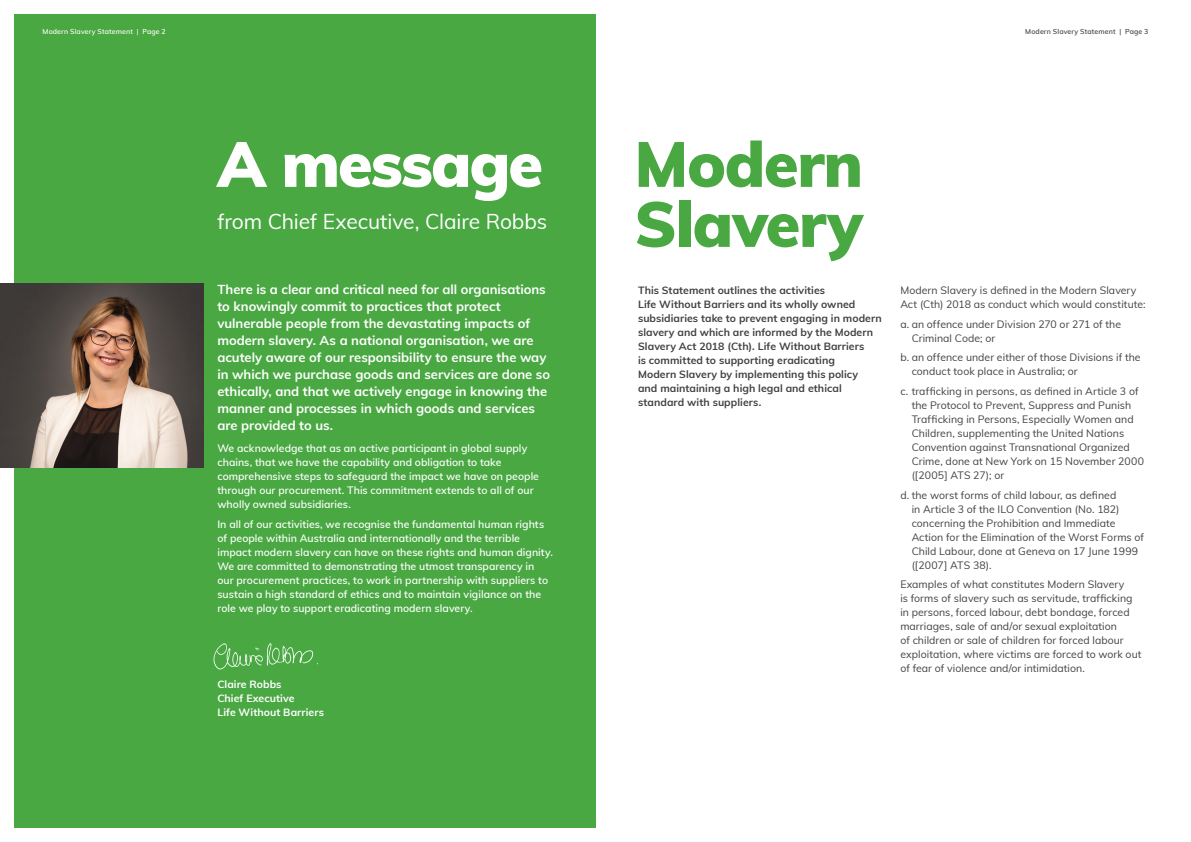
<style>
.page{position:relative;width:1191px;height:842px;background:#fff}
.page>*{position:absolute;margin:0;border:0;box-sizing:border-box;transform-origin:0 0}
.Body_Copy{font:900 63px/60px "Muli";letter-spacing:-.02em;color:#49a842}
.Body_Copy-2{font:900 63px "Muli";letter-spacing:-.03em;color:#fff}
.Body_Copy-3{font:21px "Muli";letter-spacing:-.005em;color:#fff}
.Body_Copy-4{font:700 13px/17px "Muli";color:#fff}
.Body_Copy-5{font:10.5px/14px "Muli";letter-spacing:.005em;color:#414142}
.Body_Copy-6{font:600 10.5px/14px "Muli";letter-spacing:.005em;color:#fff}
.Body_Copy-7{font:700 10.5px/14px "Muli";letter-spacing:.005em;color:#414142}
.Body_Copy-8{font:700 10.5px "Muli";letter-spacing:.005em;color:#fff}
.Body_Copy-9{font:600 7px "Muli";letter-spacing:.02em;color:#fff}
.Body_Copy-10{font:600 7px "Muli";letter-spacing:.02em;color:#414142}
</style>
<div class="page">
<div style="left:14px;top:14px;width:581px;height:814px;background:#49a842"></div>
<img style="left:0;top:283px;width:203px;height:185px">
<img style="left:213px;top:643px;width:105px;height:27px">
<p class="Body_Copy-9" style="left:43px;top:27px;width:125px">Modern Slavery Statement | Page 2</p>
<p class="Body_Copy-10" style="left:1025px;top:27px;width:125px">Modern Slavery Statement | Page 3</p>
<p class="Body_Copy-2" style="left:217px;top:118px;width:327px">A message</p>
<p class="Body_Copy" style="left:634px;top:131px;width:230px">Modern<br>Slavery</p>
<p class="Body_Copy-3" style="left:217px;top:206px;width:331px">from Chief Executive, Claire Robbs</p>
<p class="Body_Copy-4" style="left:217px;top:280px;width:334px">There is a clear and critical need for all organisations to knowingly commit to practices that protect vulnerable people from the devastating impacts of modern slavery. As a national organisation, we are acutely aware of our responsibility to ensure the way in which we purchase goods and services are done so ethically, and that we actively engage in knowing the manner and processes in which goods and services are provided to us.</p>
<p class="Body_Copy-6" style="left:217px;top:441px;width:323px">We acknowledge that as an active participant in global supply chains, that we have the capability and obligation to take comprehensive steps to safeguard the impact we have on people through our procurement. This commitment extends to all of our wholly owned subsidiaries.</p>
<p class="Body_Copy-6" style="left:217px;top:517px;width:337px">In all of our activities, we recognise the fundamental human rights of people within Australia and internationally and the terrible impact modern slavery can have on these rights and human dignity.<br>We are committed to demonstrating the utmost transparency in our procurement practices, to work in partnership with suppliers to sustain a high standard of ethics and to maintain vigilance on the role we play to support eradicating modern slavery.</p>
<p class="Body_Copy-8" style="left:217px;top:677px;width:66px">Claire Robbs</p>
<p class="Body_Copy-8" style="left:217px;top:691px;width:79px">Chief Executive</p>
<p class="Body_Copy-8" style="left:217px;top:705px;width:108px">Life Without Barriers</p>
<p class="Body_Copy-7" style="left:638px;top:283px;width:245px">This Statement outlines the activities<br>Life Without Barriers and its wholly owned subsidiaries take to prevent engaging in modern slavery and which are informed by the Modern Slavery Act 2018 (Cth). Life Without Barriers<br>is committed to supporting eradicating<br>Modern Slavery by implementing this policy<br>and maintaining a high legal and ethical standard with suppliers.</p>
<p class="Body_Copy-5" style="left:900px;top:283px;width:247px">Modern Slavery is defined in the Modern Slavery<br>Act (Cth) 2018 as conduct which would constitute:</p>
<p class="Body_Copy-5" style="left:911px;top:316px;width:211px;text-indent:-11px">a. an offence under Division 270 or 271 of the<br>Criminal Code; or</p>
<p class="Body_Copy-5" style="left:911px;top:350px;width:230px;text-indent:-11px">b. an offence under either of those Divisions if the conduct took place in Australia; or</p>
<p class="Body_Copy-5" style="left:911px;top:384px;width:234px;text-indent:-11px">c. trafficking in persons, as defined in Article 3 of the Protocol to Prevent, Suppress and Punish Trafficking in Persons, Especially Women and Children, supplementing the United Nations Convention against Transnational Organized Crime, done at New York on 15 November 2000 ([2005] ATS 27); or</p>
<p class="Body_Copy-5" style="left:911px;top:487px;width:234px;text-indent:-11px">d. the worst forms of child labour, as defined<br>in Article 3 of the ILO Convention (No. 182) concerning the Prohibition and Immediate Action for the Elimination of the Worst Forms of Child Labour, done at Geneva on 17 June 1999 ([2007] ATS 38).</p>
<p class="Body_Copy-5" style="left:900px;top:577px;width:243px">Examples of what constitutes Modern Slavery<br>is forms of slavery such as servitude, trafficking in persons, forced labour, debt bondage, forced marriages, sale of and/or sexual exploitation<br>of children or sale of children for forced labour exploitation, where victims are forced to work out of fear of violence and/or intimidation.</p>
</div>
